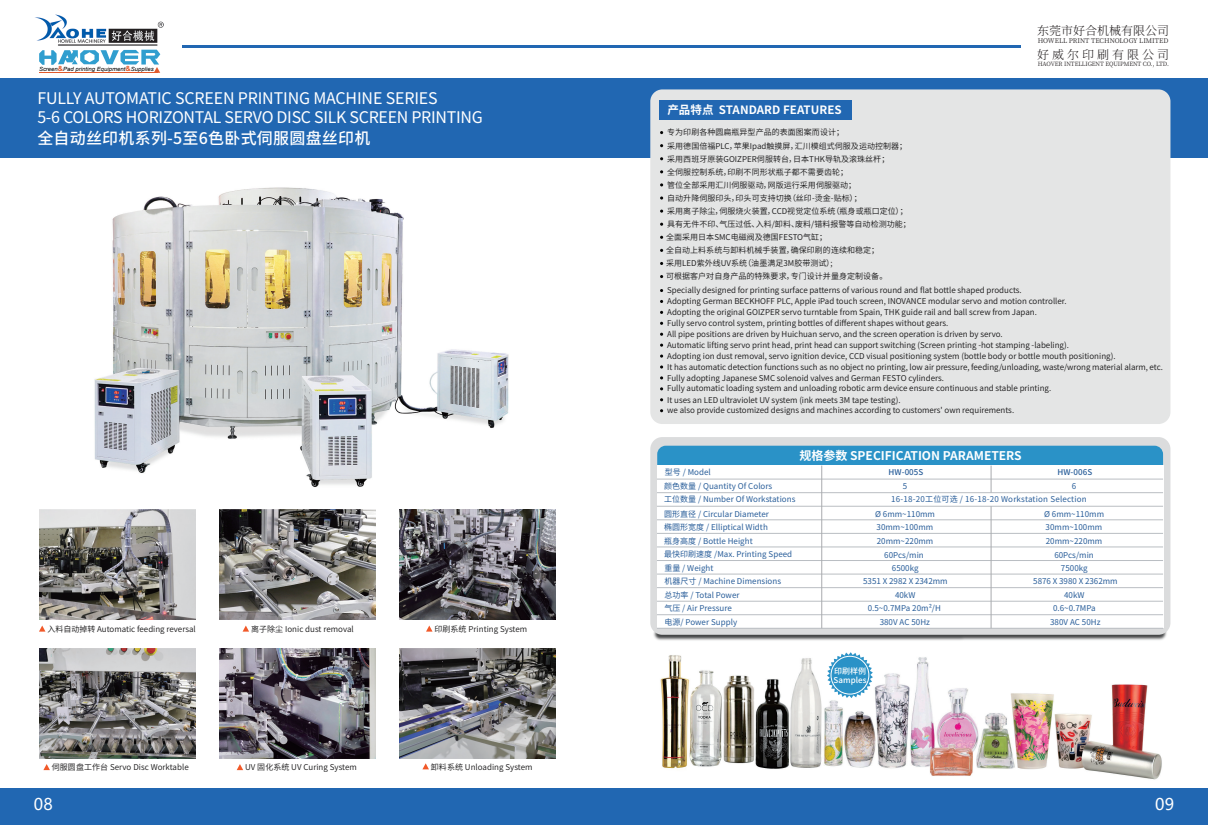
<style>
.page{position:relative;width:1208px;height:825px;background:#fff}
.page>*{position:absolute;margin:0;border:0;box-sizing:border-box;transform-origin:0 0}
.t1{font:16px/19.3px "Source Han Sans CN";letter-spacing:-.02em;color:#fff}
.t2{font:500 16px "Source Han Sans CN";letter-spacing:.015em;color:#fff}
.t3{font:16px "Microsoft Ya Hei";color:#fff}
.t4{font:700 12px "Source Han Sans CN";color:#fff}
.t5{font:300 12px "Source Han Serif CN";color:#231f20}
.t6{font:300 12px "Source Han Serif CN";letter-spacing:.25em;color:#231f20}
.t7{font:700 11.5px "Source Han Sans CN";letter-spacing:.005em;color:#fff}
.t8{font:8px/10.9px "Source Han Sans CN";color:#151415}
.t9{font:8px/13.6px "Source Han Sans CN";letter-spacing:.005em;color:#285d99}
.t10{font:8px "Source Han Sans CN";letter-spacing:.025em;color:#285d99}
.t11{font:500 8px "Source Han Sans CN";letter-spacing:.01em;color:#285d99}
.t12{font:500 8px/9px "Source Han Sans CN";letter-spacing:.005em;color:#fff}
.t13{font:6.5px "Source Han Serif CN";color:#231f20}
.t14{font:5.8px "Source Han Serif CN";letter-spacing:-.01em;color:#231f20}
.t15{font:italic 5.7px "Arial";color:#030303;scale:1.04 1}
.s1{font-weight:700;font-style:normal;font-size:7.1px;color:#e05a2d}
</style>
<div class="page">
<div style="left:0;top:78px;width:1208px;height:80px;background:#2167b2"></div>
<div style="left:0;top:788px;width:1208px;height:37px;background:#2167b2"></div>
<svg style="left:426px;top:625px;width:6px;height:7px"></svg>
<svg style="left:242px;top:625px;width:7px;height:7px"></svg>
<svg style="left:39px;top:625px;width:6px;height:7px"></svg>
<svg style="left:43px;top:764px;width:7px;height:6px"></svg>
<svg style="left:237px;top:764px;width:6px;height:6px"></svg>
<img style="left:94px;top:187px;width:415px;height:300px">
<img style="left:399px;top:510px;width:156px;height:109px">
<img style="left:39px;top:648px;width:156px;height:110px">
<div style="left:650px;top:89px;width:520px;height:335px;background:#e4e5e5;border-radius:12px"></div>
<div style="left:659px;top:100px;width:193px;height:19px;background:#2167b2"></div>
<svg style="left:660px;top:196px;width:3px;height:4px"></svg>
<svg style="left:660px;top:365px;width:3px;height:4px"></svg>
<img style="left:653px;top:592px;width:518px;height:49px">
<div style="left:650px;top:437px;width:520px;height:198px;background:#dbdcdd;border-radius:12px"></div>
<div style="left:657px;top:465px;width:506px;height:163px;background:#fff"></div>
<hr style="left:657px;top:533px;width:506px;height:1px;background:#babec3">
<hr style="left:657px;top:547px;width:506px;height:1px;background:#babec3">
<hr style="left:657px;top:560px;width:506px;height:1px;background:#babec3">
<hr style="left:657px;top:574px;width:506px;height:1px;background:#babec3">
<hr style="left:657px;top:587px;width:506px;height:1px;background:#babec3">
<hr style="left:657px;top:601px;width:506px;height:1px;background:#babec3">
<hr style="left:657px;top:614px;width:506px;height:1px;background:#babec3">
<hr style="left:657px;top:628px;width:506px;height:1px;background:#babec3">
<hr style="left:657px;top:519px;width:506px;height:1px;background:#babec3">
<hr style="left:657px;top:506px;width:506px;height:1px;background:#babec3">
<hr style="left:821px;top:465px;width:1px;height:163px;background:#a9abae">
<hr style="left:990px;top:506px;width:1px;height:122px;background:#a9abae">
<svg style="left:657px;top:446px;width:506px;height:47px"></svg>
<img style="left:660px;top:655px;width:502px;height:125px">
<svg style="left:827px;top:652px;width:46px;height:46px"></svg>
<div style="left:831px;top:656px;width:38px;height:38px;border:1px solid #fff;border-radius:50%"></div>
<img style="left:399px;top:648px;width:156px;height:110px">
<svg style="left:422px;top:763px;width:7px;height:6px"></svg>
<img style="left:39px;top:510px;width:156px;height:109px">
<img style="left:219px;top:510px;width:156px;height:109px">
<img style="left:219px;top:648px;width:156px;height:110px">
<hr style="left:182px;top:46px;width:839px;height:2px;background:#2167b2">
<img style="left:35px;top:14px;width:128px;height:31px">
<svg style="left:39px;top:50px;width:121px;height:23px"></svg>
<hr style="left:39px;top:72px;width:118px;height:1px;background:#e05a2d">
<p class="t15" style="left:39px;top:65px;width:112px">Screen<span class="s1">&amp;</span>Pad printing Equipment<span class="s1">&amp;</span>Supplies</p>
<h1 class="t1" style="left:37px;top:89px;width:447px">FULLY AUTOMATIC SCREEN PRINTING MACHINE SERIES<br>5-6 COLORS HORIZONTAL SERVO DISC SILK SCREEN PRINTING</h1>
<h1 class="t2" style="left:37px;top:129px;width:334px">全自动丝印机系列-5至6色卧式伺服圆盘丝印机</h1>
<p class="t8" style="left:47px;top:624px;width:150px">入料自动掉转 Automatic feeding reversal</p>
<p class="t8" style="left:251px;top:624px;width:104px">离子除尘 Ionic dust removal</p>
<p class="t8" style="left:434px;top:624px;width:94px">印刷系统 Printing System</p>
<p class="t8" style="left:52px;top:762px;width:138px">伺服圆盘工作台 Servo Disc Worktable</p>
<p class="t8" style="left:245px;top:762px;width:113px">UV 固化系统 UV Curing System</p>
<p class="t8" style="left:431px;top:761px;width:103px">卸料系统 Unloading System</p>
<h3 class="t7" style="left:667px;top:103px;width:176px">产品特点 STANDARD FEATURES</h3>
<p class="t8" style="left:667px;top:127px;width:178px">专为印刷各种圆扁瓶异型产品的表面图案而设计；</p>
<p class="t8" style="left:667px;top:139px;width:241px;line-height:13px">采用德国倍福PLC，苹果Ipad触摸屏，汇川模组式伺服及运动控制器；采用西班牙原装GOIZPER伺服转台，日本THK导轨及滚珠丝杆；<br>全伺服控制系统，印刷不同形状瓶子都不需要齿轮；</p>
<p class="t8" style="left:666px;top:205px;width:246px;line-height:13.2px">采用离子除尘，伺服烧火装置，CCD视觉定位系统（瓶身或瓶口定位）；具有无件不印、气压过低、入料/卸料、废料/错料报警等自动检测功能；全面采用日本SMC电磁阀及德国FESTO气缸；</p>
<p class="t8" style="left:667px;top:180px;width:190px">管位全部采用汇川伺服驱动，网版运行采用伺服驱动；</p>
<p class="t8" style="left:667px;top:193px;width:196px">自动升降伺服印头，印头可支持切换（丝印-烫金-贴标）；</p>
<p class="t8" style="left:666px;top:245px;width:215px">全自动上料系统与卸料机械手装置，确保印刷的连续和稳定；</p>
<p class="t8" style="left:666px;top:257px;width:223px;line-height:13.1px">采用LED紫外线UV系统（油墨满足3M胶带测试）;<br>可根据客户对自身产品的特殊要求，专门设计并量身定制设备。</p>
<p class="t8" style="left:667px;top:285px;width:356px">Specially designed for printing surface patterns of various round and flat bottle shaped products.</p>
<h2 class="t5" style="left:1037px;top:24px;width:133px">东莞市好合机械有限公司</h2>
<p class="t13" style="left:1037px;top:37px;width:132px">HOWELL PRINT TECHNOLOGY LIMITED</p>
<h2 class="t6" style="left:1037px;top:48px;width:133px">好威尔印刷有限公司</h2>
<p class="t14" style="left:1037px;top:61px;width:133px">HAOVER INTELLIGENT EQUIPMENT CO., LTD.</p>
<p class="t8" style="left:667px;top:296px;width:450px">Adopting German BECKHOFF PLC, Apple iPad touch screen, INOVANCE modular servo and motion controller.<br>Adopting the original GOIZPER servo turntable from Spain, THK guide rail and ball screw from Japan.<br>Fully servo control system, printing bottles of different shapes without gears.<br>All pipe positions are driven by Huichuan servo, and the screen operation is driven by servo.<br>Automatic lifting servo print head, print head can support switching (Screen printing -hot stamping -labeling).<br>Adopting ion dust removal, servo ignition device, CCD visual positioning system (bottle body or bottle mouth positioning).</p>
<p class="t8" style="left:667px;top:372px;width:278px">Fully adopting Japanese SMC solenoid valves and German FESTO cylinders.</p>
<p class="t8" style="left:667px;top:394px;width:235px">It uses an LED ultraviolet UV system (ink meets 3M tape testing).</p>
<p class="t8" style="left:667px;top:361px;width:497px">It has automatic detection functions such as no object no printing, low air pressure, feeding/unloading, waste/wrong material alarm, etc.</p>
<p class="t8" style="left:667px;top:383px;width:385px">Fully automatic loading system and unloading robotic arm device ensure continuous and stable printing.</p>
<p class="t8" style="left:667px;top:405px;width:348px">we also provide customized designs and machines according to customers' own requirements.</p>
<h2 class="t4" style="left:799px;top:448px;width:224px">规格参数 SPECIFICATION PARAMETERS</h2>
<p class="t9" style="left:665px;top:465px;width:48px">型号 / Model</p>
<p class="t11" style="left:888px;top:468px;width:36px">HW-005S</p>
<p class="t11" style="left:1057px;top:468px;width:36px">HW-006S</p>
<p class="t9" style="left:664px;top:479px;width:110px">颜色数量 / Quantity Of Colors</p>
<p class="t9" style="left:903px;top:479px;width:6px">5</p>
<p class="t9" style="left:1071px;top:479px;width:6px">6</p>
<p class="t10" style="left:891px;top:495px;width:197px">16-18-20工位可选 / 16-18-20 Workstation Selection</p>
<p class="t9" style="left:1045px;top:521px;width:58px">30mm~100mm</p>
<p class="t9" style="left:1054px;top:548px;width:41px">60Pcs/min</p>
<p class="t9" style="left:664px;top:493px;width:133px">工位数量 / Number Of Workstations</p>
<p class="t9" style="left:664px;top:507px;width:106px">圆形直径 / Circular Diameter</p>
<p class="t9" style="left:875px;top:507px;width:61px">Ø 6mm~110mm</p>
<p class="t9" style="left:1044px;top:507px;width:61px">Ø 6mm~110mm</p>
<p class="t9" style="left:664px;top:521px;width:105px">椭圆形宽度 / Elliptical Width</p>
<p class="t9" style="left:876px;top:521px;width:58px">30mm~100mm</p>
<p class="t9" style="left:664px;top:548px;width:130px">最快印刷速度 /Max. Printing Speed</p>
<p class="t9" style="left:884px;top:548px;width:41px">60Pcs/min</p>
<p class="t9" style="left:664px;top:534px;width:90px">瓶身高度 / Bottle Height</p>
<p class="t9" style="left:876px;top:534px;width:58px">20mm~220mm</p>
<p class="t9" style="left:1045px;top:534px;width:58px">20mm~220mm</p>
<p class="t9" style="left:664px;top:561px;width:118px">重量 / Weight<br>机器尺寸 / Machine Dimensions</p>
<p class="t9" style="left:664px;top:602px;width:74px">气压 / Air Pressure电源/ Power Supply</p>
<p class="t9" style="left:664px;top:588px;width:77px">总功率 / Total Power</p>
<p class="t9" style="left:892px;top:561px;width:28px">6500kg</p>
<p class="t9" style="left:867px;top:602px;width:75px">0.5~0.7MPa 20m²/H</p>
<p class="t9" style="left:1053px;top:602px;width:44px">0.6~0.7MPa</p>
<p class="t9" style="left:879px;top:615px;width:52px">380V AC 50Hz</p>
<p class="t9" style="left:1050px;top:615px;width:52px">380V AC 50Hz</p>
<p class="t9" style="left:1061px;top:561px;width:28px">7500kg</p>
<p class="t9" style="left:1064px;top:588px;width:22px">40kW</p>
<p class="t9" style="left:863px;top:575px;width:86px">5351 X 2982 X 2342mm</p>
<p class="t9" style="left:1033px;top:575px;width:86px">5876 X 3980 X 2362mm</p>
<p class="t9" style="left:895px;top:588px;width:22px">40kW</p>
<p class="t12" style="left:833px;top:666px;width:35px">印刷样例<br>Samples</p>
<h1 class="t3" style="left:34px;top:793px;width:20px">08</h1>
<h1 class="t3" style="left:1155px;top:794px;width:20px">09</h1>
</div>
